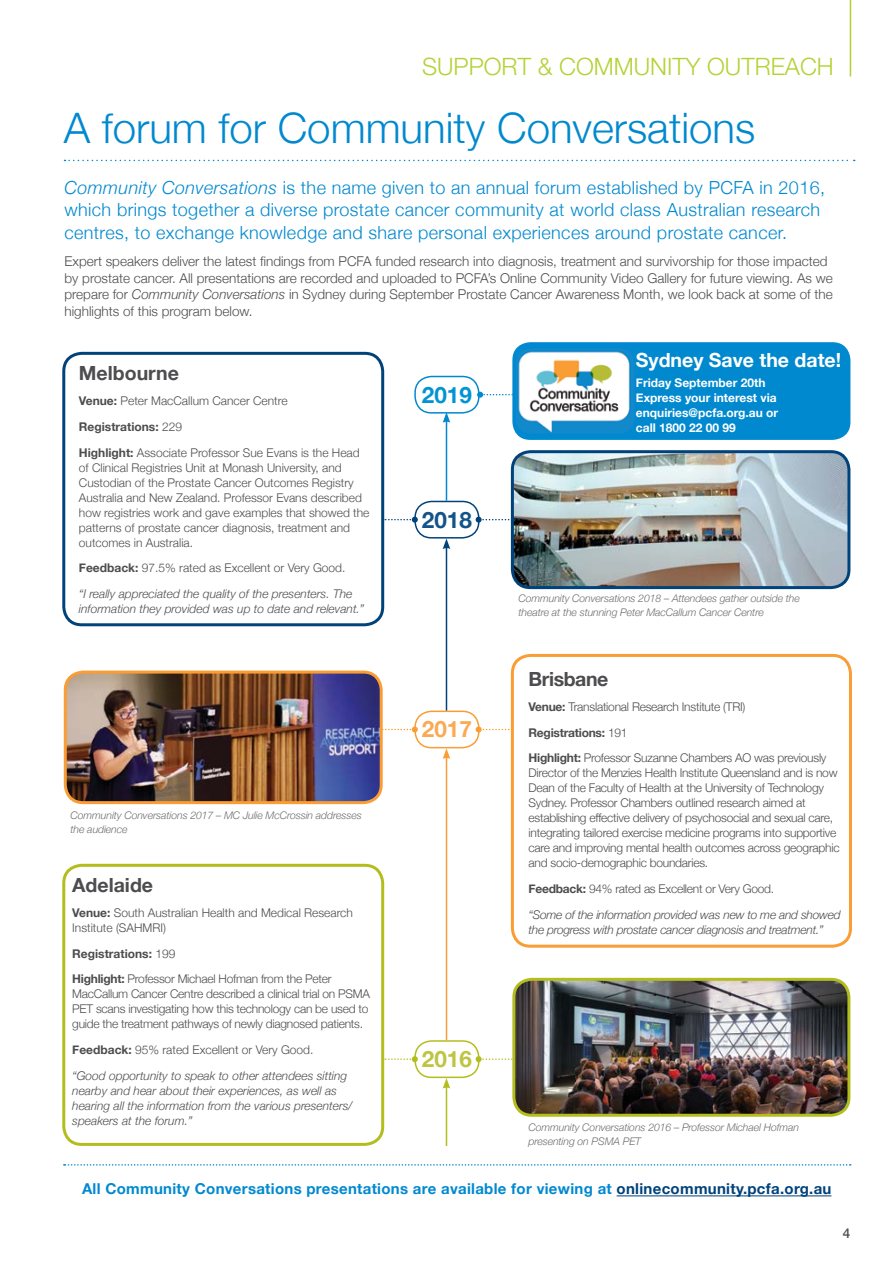
<style>
.page{position:relative;width:893px;height:1263px;background:#fff}
.page>*{position:absolute;margin:0;border:0;box-sizing:border-box;transform-origin:0 0}
.t1{font:300 42px "Helvetica Neue";color:#0089cf}
.t2{font:300 24px "Helvetica Neue LT Pro";color:#b3d235}
.t3{font:700 22.5px "Helvetica Neue";color:#0094d5}
.t4{font:700 22.5px "Helvetica Neue";color:#bdc542}
.t5{font:700 22.5px "Helvetica Neue";color:#faaa53}
.t6{font:700 22.5px "Helvetica Neue";color:#135389}
.t7{font:700 19.5px "Helvetica Neue";color:#fff}
.t8{font:700 19.5px "Helvetica Neue";color:#4d4d4f}
.t9{font:700 19.5px "Helvetica Neue";letter-spacing:-.02em;color:#4d4d4f}
.t10{font:300 18px/22.5px "Helvetica Neue";letter-spacing:.02em;color:#0089cf}
.t11{font:700 15px "Helvetica Neue";letter-spacing:.02em;color:#0089cf}
.t12{font:300 13.5px/16.5px "Helvetica Neue";color:#4d4d4f}
.t13{font:500 13.5px "Helvetica Neue";color:#4d4d4f}
.t14{font:300 12px/15px "Helvetica Neue";letter-spacing:-.02em;color:#4d4d4f}
.t15{font:300 12px/15px "Helvetica Neue";color:#4d4d4f}
.t16{font:italic 300 12px/25.7px "Helvetica Neue";color:#4d4d4f}
.t17{font:italic 300 12px/25.7px "Helvetica Neue";letter-spacing:-.02em;color:#4d4d4f}
.t18{font:700 12px/15px "Helvetica Neue";color:#fff}
.t19{font:italic 300 10.5px/13.5px "Helvetica Neue";letter-spacing:-.01em;color:#6d6e71}
.s1{font-style:italic}
.s2{font-weight:700}
.s3{font-weight:700;font-style:normal}
.s4{font-style:normal}
.s5{color:#00427a}
</style>
<div class="page">
<svg style="left:480px;top:392px;width:32px;height:6px"></svg>
<div style="left:414px;top:376px;width:66px;height:38px;border:2px solid #0089cf;border-radius:16px"></div>
<svg style="left:384px;top:1056px;width:34px;height:6px"></svg>
<svg style="left:476px;top:1056px;width:36px;height:6px"></svg>
<div style="left:414px;top:1040px;width:66px;height:38px;border:2px solid #b4bd1e;border-radius:16px"></div>
<svg style="left:383px;top:726px;width:35px;height:6px"></svg>
<svg style="left:476px;top:726px;width:35px;height:6px"></svg>
<div style="left:414px;top:710px;width:66px;height:38px;border:2px solid #f99d34;border-radius:16px"></div>
<div style="left:62px;top:352px;width:322px;height:274px;border:3px solid #00427a;border-radius:18px"></div>
<div style="left:62px;top:864px;width:322px;height:282px;border:3px solid #b4bd1e;border-radius:18px"></div>
<div style="left:511px;top:654px;width:341px;height:294px;border:3px solid #f99d34;border-radius:18px"></div>
<div style="left:512px;top:342px;width:338px;height:98px;background:#0089cf;border-radius:18px"></div>
<hr style="left:850px;top:0;width:1px;height:77px;background:#b3d235">
<svg style="left:65px;top:160px;width:790px;height:1px"></svg>
<hr style="left:617px;top:1195px;width:214px;height:1px;background:#00427a">
<img style="left:516px;top:348px;width:118px;height:86px">
<img style="left:512px;top:452px;width:337px;height:136px">
<div style="left:511px;top:450px;width:339px;height:139px;border:3px solid #00427a;border-radius:18px"></div>
<img style="left:65px;top:672px;width:314px;height:131px">
<div style="left:64px;top:671px;width:319px;height:133px;border:3px solid #f99d34;border-radius:18px"></div>
<img style="left:516px;top:979px;width:333px;height:134px">
<div style="left:512px;top:978px;width:338px;height:139px;border:3px solid #b4bd1e;border-radius:18px"></div>
<svg style="left:476px;top:517px;width:43px;height:6px"></svg>
<svg style="left:383px;top:517px;width:35px;height:6px"></svg>
<div style="left:414px;top:501px;width:66px;height:38px;border:2px solid #00427a;border-radius:16px"></div>
<svg style="left:64px;top:1164px;width:787px;height:1px"></svg>
<hr style="left:446px;top:420px;width:1px;height:81px;background:#0089cf">
<svg style="left:443px;top:412px;width:7px;height:11px"></svg>
<hr style="left:446px;top:547px;width:1px;height:163px;background:#00427a">
<svg style="left:443px;top:539px;width:7px;height:10px"></svg>
<hr style="left:446px;top:757px;width:1px;height:283px;background:#f99d34">
<svg style="left:443px;top:748px;width:7px;height:11px"></svg>
<hr style="left:446px;top:1086px;width:1px;height:60px;background:#b4bd1e">
<svg style="left:443px;top:1078px;width:7px;height:10px"></svg>
<h2 class="t2" style="left:422px;top:51px;width:413px">SUPPORT &amp; COMMUNITY OUTREACH</h2>
<h1 class="t1" style="left:64px;top:94px;width:693px">A forum for Community Conversations</h1>
<p class="t10" style="left:65px;top:175px;width:762px"><span class="s1">Community Conversations</span> is the name given to an annual forum established by PCFA in 2016, which brings together a diverse prostate cancer community at world class Australian research centres, to exchange knowledge and share personal experiences around prostate cancer.</p>
<p class="t12" style="left:65px;top:252px;width:770px">Expert speakers deliver the latest findings from PCFA funded research into diagnosis, treatment and survivorship for those impacted by prostate cancer. All presentations are recorded and uploaded to PCFA’s Online Community Video Gallery for future viewing. As we prepare for <span class="s1">Community Conversations</span> in Sydney during September Prostate Cancer Awareness Month, we look back at some of the highlights of this program below.</p>
<h3 class="t8" style="left:79px;top:358px;width:101px">Melbourne</h3>
<p class="t15" style="left:79px;top:387px;width:282px;line-height:25.7px"><span class="s2">Venue:</span> Peter MacCallum Cancer Centre<br><span class="s2">Registrations:</span> 229<br><span class="s2">Highlight:</span> Associate Professor Sue Evans is the Head</p>
<p class="t15" style="left:79px;top:459px;width:292px">of Clinical Registries Unit at Monash University, and Custodian of the Prostate Cancer Outcomes Registry Australia and New Zealand. Professor Evans described how registries work and gave examples that showed the patterns of prostate cancer diagnosis, treatment and outcomes in Australia.</p>
<p class="t16" style="left:79px;top:554px;width:275px"><span class="s3">Feedback:</span> <span class="s4">97.5% rated as Excellent or Very Good. </span>“I really appreciated the quality of the presenters. The</p>
<p class="t16" style="left:79px;top:595px;width:287px">information they provided was up to date and relevant.”</p>
<h3 class="t3" style="left:422px;top:377px;width:52px">2019</h3>
<h3 class="t6" style="left:422px;top:502px;width:52px">2018</h3>
<h3 class="t7" style="left:636px;top:345px;width:207px">Sydney Save the date!</h3>
<p class="t18" style="left:636px;top:375px;width:144px">Friday September 20th<br>Express your interest via enquiries@pcfa.org.au or call 1800 22 00 99</p>
<p class="t19" style="left:518px;top:591px;width:283px">Community Conversations 2018 – Attendees gather outside the theatre at the stunning Peter MacCallum Cancer Centre</p>
<h3 class="t9" style="left:528px;top:663px;width:81px">Brisbane</h3>
<p class="t14" style="left:528px;top:693px;width:299px;line-height:25.7px"><span class="s2">Venue:</span> Translational Research Institute (TRI)<br><span class="s2">Registrations:</span> 191<br><span class="s2">Highlight:</span> Professor Suzanne Chambers AO was previously</p>
<p class="t14" style="left:528px;top:765px;width:313px">Director of the Menzies Health Institute Queensland and is now Dean of the Faculty of Health at the University of Technology Sydney. Professor Chambers outlined research aimed at establishing effective delivery of psychosocial and sexual care, integrating tailored exercise medicine programs into supportive care and improving mental health outcomes across geographic and socio-demographic boundaries.</p>
<p class="t17" style="left:528px;top:875px;width:314px"><span class="s3">Feedback:</span> <span class="s4">94% rated as Excellent or Very Good.<br></span>“Some of the information provided was new to me and showed</p>
<p class="t17" style="left:528px;top:916px;width:297px">the progress with prostate cancer diagnosis and treatment.”</p>
<h3 class="t5" style="left:422px;top:712px;width:52px">2017</h3>
<p class="t19" style="left:71px;top:808px;width:293px">Community Conversations 2017 – MC Julie McCrossin addresses the audience</p>
<h3 class="t8" style="left:72px;top:869px;width:82px">Adelaide</h3>
<p class="t15" style="left:72px;top:904px;width:282px"><span class="s2">Venue:</span> South Australian Health and Medical Research<br>Institute (SAHMRI)</p>
<p class="t14" style="left:72px;top:940px;width:261px;line-height:25.7px"><span class="s2">Registrations:</span> 199<br><span class="s2">Highlight:</span> Professor Michael Hofman from the Peter</p>
<p class="t14" style="left:72px;top:986px;width:299px">MacCallum Cancer Centre described a clinical trial on PSMA<br>PET scans investigating how this technology can be used to guide the treatment pathways of newly diagnosed patients.</p>
<p class="t16" style="left:72px;top:1036px;width:276px"><span class="s3">Feedback:</span> <span class="s4">95% rated Excellent or Very Good. </span>“Good opportunity to speak to other attendees sitting</p>
<p class="t16" style="left:72px;top:1082px;width:282px;line-height:15px">nearby and hear about their experiences, as well as hearing all the information from the various presenters/ speakers at the forum.”</p>
<h3 class="t4" style="left:422px;top:1041px;width:52px">2016</h3>
<p class="t19" style="left:528px;top:1120px;width:272px">Community Conversations 2016 – Professor Michael Hofman presenting on PSMA PET</p>
<p class="t11" style="left:82px;top:1177px;width:751px">All Community Conversations presentations are available for viewing at <span class="s5">onlinecommunity.pcfa.org.au</span></p>
<p class="t13" style="left:843px;top:1222px;width:9px">4</p>
</div>
